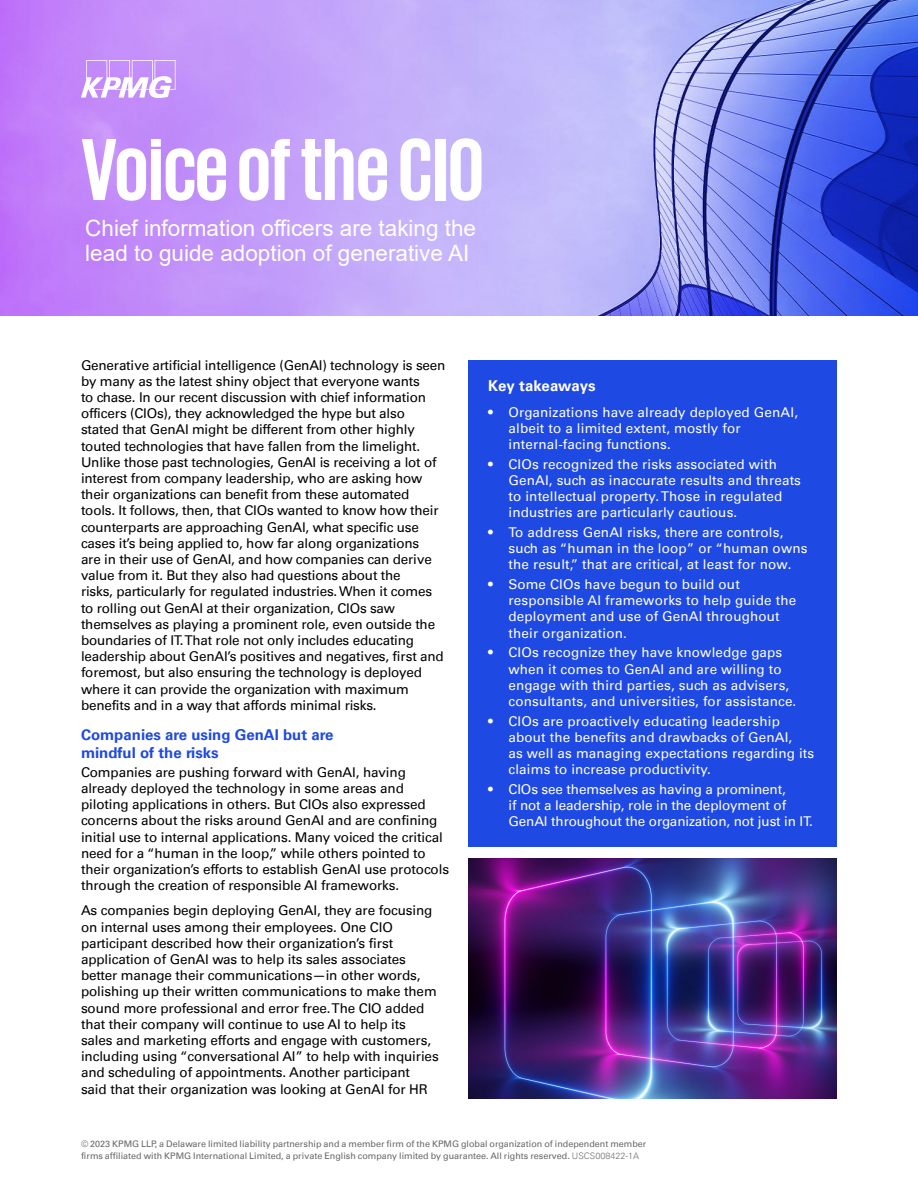
<style>
.page{position:relative;width:918px;height:1188px;background:#fff}
.page>*{position:absolute;margin:0;border:0;box-sizing:border-box;transform-origin:0 0}
.t1{font:700 90px "KPMG";color:#fff}
.t2{font:22.5px/25.5px "Arial";color:#fff}
.t3{font:700 15px/18px "Univers 65";color:#1e49e2}
.t4{font:700 15px "Univers 65";letter-spacing:-.005em;color:#fff}
.t5{font:13.5px/16.2px "Univers 55 Roman";letter-spacing:-.015em;color:#000}
.t6{font:13.5px/16.2px "Univers 55 Roman";letter-spacing:.01em;color:#fff}
.t7{font:13.5px/16.2px "Univers 55 Roman";letter-spacing:-.01em;color:#fff}
.t8{font:9px/12px "Univers 55 Roman";color:#666}
.s1{font-family:"Univers 45";font-weight:300;color:#6d6e71}
</style>
<div class="page">
<img style="left:0;top:0;width:918px;height:315px">
<svg style="left:81px;top:60px;width:95px;height:38px"></svg>
<div style="left:468px;top:360px;width:369px;height:487px;background:#1e49e2"></div>
<img style="left:469px;top:858px;width:367px;height:241px">
<h1 class="t1" style="left:81px;top:124px;width:405px">Voice of the CIO</h1>
<h2 class="t2" style="left:85px;top:215px;width:392px">Chief information officers are taking the lead to guide adoption of generative AI</h2>
<p class="t5" style="left:81px;top:357px;width:366px">Generative artificial intelligence (GenAI) technology is seen by many as the latest shiny object that everyone wants<br>to chase. In our recent discussion with chief information officers (CIOs), they acknowledged the hype but also stated that GenAI might be different from other highly touted technologies that have fallen from the limelight.<br>Unlike those past technologies, GenAI is receiving a lot of interest from company leadership, who are asking how their organizations can benefit from these automated tools. It follows, then, that CIOs wanted to know how their counterparts are approaching GenAI, what specific use cases it’s being applied to, how far along organizations<br>are in their use of GenAI, and how companies can derive value from it. But they also had questions about the<br>risks, particularly for regulated industries. When it comes to rolling out GenAI at their organization, CIOs saw themselves as playing a prominent role, even outside the boundaries of IT. That role not only includes educating leadership about GenAI’s positives and negatives, first and foremost, but also ensuring the technology is deployed where it can provide the organization with maximum benefits and in a way that affords minimal risks.</p>
<p class="t3" style="left:81px;top:726px;width:254px">Companies are using GenAI but are mindful of the risks</p>
<p class="t5" style="left:81px;top:764px;width:370px">Companies are pushing forward with GenAI, having already deployed the technology in some areas and piloting applications in others. But CIOs also expressed concerns about the risks around GenAI and are confining initial use to internal applications. Many voiced the critical need for a “human in the loop,” while others pointed to their organization’s efforts to establish GenAI use protocols through the creation of responsible AI frameworks.</p>
<p class="t5" style="left:81px;top:903px;width:359px">As companies begin deploying GenAI, they are focusing on internal uses among their employees. One CIO participant described how their organization’s first application of GenAI was to help its sales associates better manage their communications—in other words, polishing up their written communications to make them sound more professional and error free. The CIO added that their company will continue to use AI to help its sales and marketing efforts and engage with customers, including using “conversational AI” to help with inquiries and scheduling of appointments. Another participant said that their organization was looking at GenAI for HR</p>
<p class="t4" style="left:488px;top:377px;width:109px">Key takeaways</p>
<p class="t6" style="left:508px;top:404px;width:291px;text-indent:-20px">• Organizations have already deployed GenAI, albeit to a limited extent, mostly for internal-facing functions.</p>
<p class="t6" style="left:508px;top:456px;width:294px;text-indent:-20px">• CIOs recognized the risks associated with GenAI, such as inaccurate results and threats to intellectual property. Those in regulated industries are particularly cautious.</p>
<p class="t6" style="left:508px;top:524px;width:301px;text-indent:-20px">• To address GenAI risks, there are controls, such as “human in the loop” or “human owns the result,” that are critical, at least for now.</p>
<p class="t6" style="left:508px;top:576px;width:289px;text-indent:-20px">• Some CIOs have begun to build out responsible AI frameworks to help guide the deployment and use of GenAI throughout their organization.</p>
<p class="t6" style="left:508px;top:645px;width:289px;text-indent:-20px">• CIOs recognize they have knowledge gaps when it comes to GenAI and are willing to engage with third parties, such as advisers, consultants, and universities, for assistance.</p>
<p class="t6" style="left:508px;top:713px;width:307px;text-indent:-20px">• CIOs are proactively educating leadership about the benefits and drawbacks of GenAI,<br>as well as managing expectations regarding its claims to increase productivity.</p>
<p class="t7" style="left:508px;top:781px;width:306px;text-indent:-20px">• CIOs see themselves as having a prominent,<br>if not a leadership, role in the deployment of<br>GenAI throughout the organization, not just in IT.</p>
<p class="t8" style="left:81px;top:1138px;width:567px">© 2023 KPMG LLP, a Delaware limited liability partnership and a member firm of the KPMG global organization of independent member firms affiliated with KPMG International Limited, a private English company limited by guarantee. All rights reserved. <span class="s1">USCS008422-1A</span></p>
</div>
